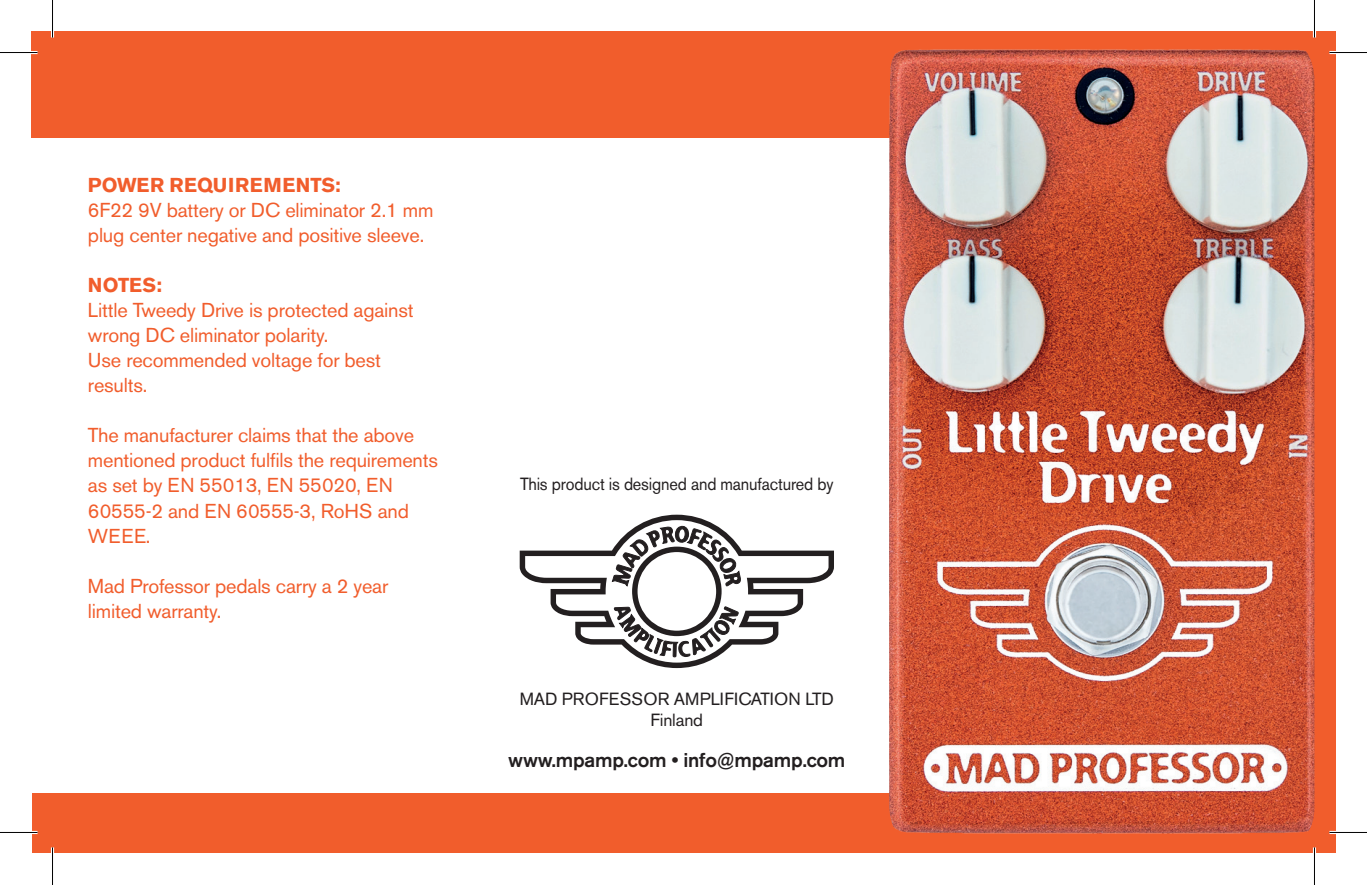
<style>
.page{position:relative;width:1367px;height:885px;background:#fff}
.page>*{position:absolute;margin:0;border:0;box-sizing:border-box;transform-origin:0 0}
.t1{font:20px/25px "Akzidenz Grotesk BE";letter-spacing:-.01em;color:#f15d2c}
.t2{font:500 20px "Akzidenz Grotesk BE";letter-spacing:-.01em;color:#231f20}
.t3{font:700 20px "Akzidenz Grotesk BE";letter-spacing:.02em;color:#f15d2c}
.t4{font:17.5px "Akzidenz Grotesk BE";letter-spacing:-.01em;color:#231f20;scale:.93 1}
.t5{font:17.5px "Akzidenz Grotesk BE";letter-spacing:-.01em;color:#231f20}
.t6{font:17.5px "Akzidenz Grotesk BE";letter-spacing:.01em;color:#231f20}
</style>
<div class="page">
<div style="left:32px;top:793px;width:1303px;height:59px;background:#f15d2c"></div>
<div style="left:1236px;top:97px;width:99px;height:747px;background:#f15d2c"></div>
<div style="left:31px;top:31px;width:1304px;height:107px;background:#f15d2c"></div>
<img style="left:889px;top:49px;width:425px;height:785px">
<svg style="left:519px;top:514px;width:315px;height:131px"></svg>
<svg style="left:612px;top:526px;width:129px;height:60px"></svg>
<svg style="left:613px;top:606px;width:126px;height:63px"></svg>
<hr style="left:0;top:51px;width:38px;height:3px;background:#fff">
<hr style="left:1329px;top:51px;width:37px;height:3px;background:#fff">
<hr style="left:0;top:830px;width:38px;height:4px;background:#fff">
<hr style="left:1329px;top:830px;width:37px;height:4px;background:#fff">
<hr style="left:51px;top:0;width:3px;height:38px;background:#fff">
<hr style="left:51px;top:847px;width:3px;height:38px;background:#fff">
<hr style="left:1312px;top:0;width:3px;height:38px;background:#fff">
<hr style="left:1312px;top:847px;width:3px;height:38px;background:#fff">
<hr style="left:0;top:52px;width:38px;height:1px;background:#000">
<hr style="left:1329px;top:52px;width:37px;height:1px;background:#000">
<hr style="left:0;top:832px;width:38px;height:1px;background:#000">
<hr style="left:1329px;top:832px;width:37px;height:1px;background:#000">
<hr style="left:52px;top:0;width:1px;height:38px;background:#000">
<hr style="left:52px;top:847px;width:1px;height:38px;background:#000">
<hr style="left:1313px;top:0;width:1px;height:38px;background:#000">
<hr style="left:1313px;top:847px;width:1px;height:38px;background:#000">
<p class="t3" style="left:88px;top:174px;width:254px">POWER REQUIREMENTS:</p>
<p class="t1" style="left:88px;top:198px;width:347px">6F22 9V battery or DC eliminator 2.1 mm plug center negative and positive sleeve.</p>
<p class="t3" style="left:88px;top:274px;width:76px">N OTES:</p>
<p class="t1" style="left:88px;top:298px;width:327px">Little Tweedy Drive is protected against wrong DC eliminator polarity.<br>Use recommended voltage for best results.</p>
<p class="t1" style="left:88px;top:423px;width:351px">The manufacturer claims that the above mentioned product fulfils the requirements as set by EN 55013, EN 55020, EN<br>60555-2 and EN 60555-3, RoHS and<br>WEEE</p>
<p class="t1" style="left:146px;top:523px;width:6px">.</p>
<p class="t1" style="left:88px;top:573px;width:302px">Mad Professor pedals carry a 2 year limited warranty.</p>
<p class="t4" style="left:520px;top:473px;width:339px">This product is designed and manufactured by</p>
<p class="t6" style="left:520px;top:688px;width:168px">Mad Professor Amp</p>
<p class="t5" style="left:711px;top:688px;width:124px">lification Ltd</p>
<p class="t5" style="left:650px;top:709px;width:54px">Finland</p>
<p class="t2" style="left:508px;top:748px;width:339px">www.mpamp.com • info@mpamp.com</p>
</div>
